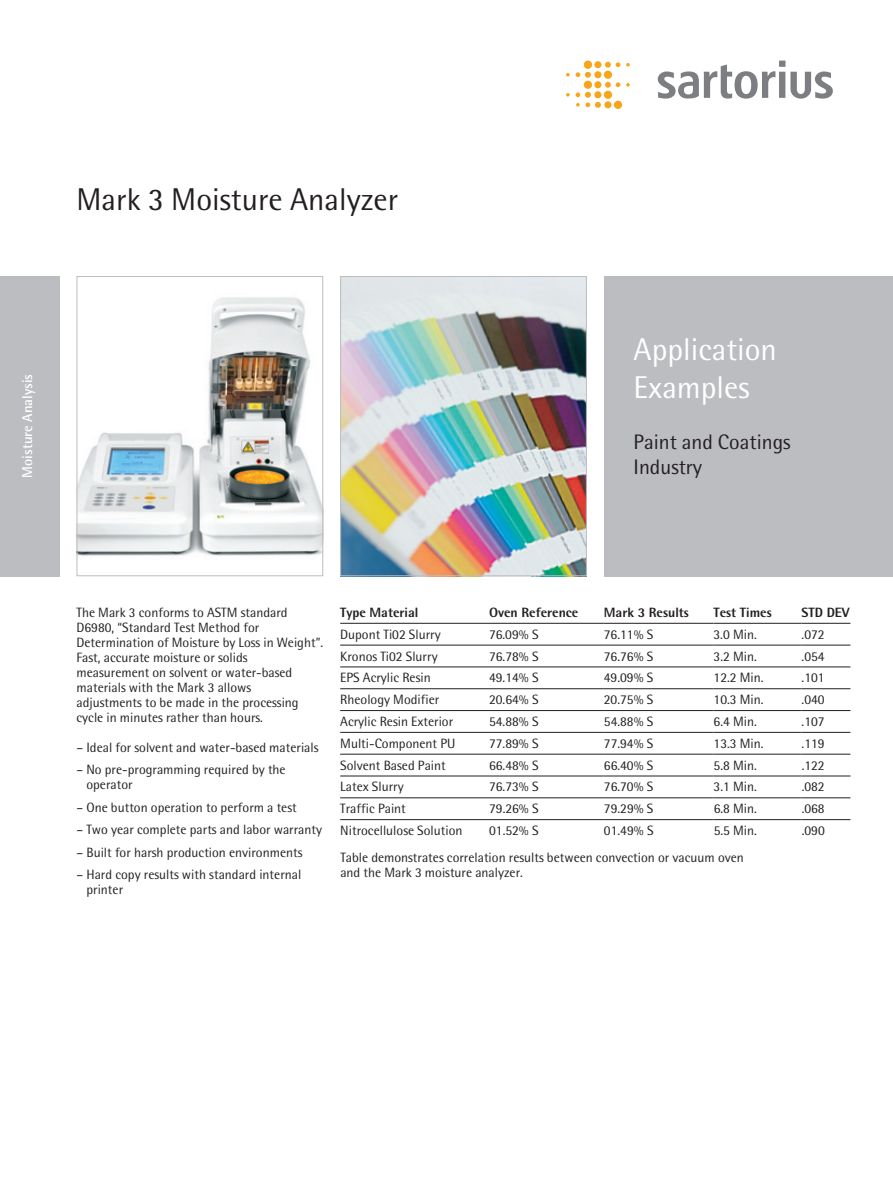
<style>
.page{position:relative;width:893px;height:1191px;background:#fff}
.page>*{position:absolute;margin:0;border:0;box-sizing:border-box;transform-origin:0 0}
.t1{font:31.5px "Sartorius Rotis Sans";color:#231f20}
.t2{font:31.5px/37.5px "Sartorius Rotis Sans";color:#fff}
.t3{font:21px/25.5px "Sartorius Rotis Sans";color:#231f20}
.t4{font:700 14.25px "Sartorius Rotis Sans";letter-spacing:-.005em;color:#fff}
.t5{font:13.5px/15px "Sartorius Rotis Sans";color:#231f20}
.t6{font:800 13.5px "Sartorius Rotis Sans";color:#231f20}
</style>
<div class="page">
<div style="left:0;top:276px;width:60px;height:300px;background:#bcbdc0"></div>
<div style="left:584px;top:61px;width:8px;height:8px;background:#f9a51b;border-radius:50%"></div>
<svg style="left:626px;top:63px;width:4px;height:3px"></svg>
<svg style="left:626px;top:83px;width:4px;height:4px"></svg>
<svg style="left:566px;top:73px;width:4px;height:4px"></svg>
<svg style="left:566px;top:93px;width:4px;height:4px"></svg>
<svg style="left:614px;top:101px;width:8px;height:8px"></svg>
<svg style="left:576px;top:62px;width:44px;height:46px"></svg>
<svg style="left:658px;top:61px;width:175px;height:38px"></svg>
<img style="left:79px;top:297px;width:242px;height:259px">
<div style="left:77px;top:276px;width:246px;height:300px;border:1px solid #bcbdc0"></div>
<img style="left:342px;top:278px;width:243px;height:296px">
<div style="left:340px;top:276px;width:247px;height:300px;border:1px solid #bcbdc0"></div>
<hr style="left:340px;top:623px;width:149px;height:1px;background:#231f20">
<hr style="left:489px;top:623px;width:115px;height:1px;background:#231f20">
<hr style="left:604px;top:623px;width:109px;height:1px;background:#231f20">
<hr style="left:713px;top:623px;width:88px;height:1px;background:#231f20">
<hr style="left:801px;top:623px;width:49px;height:1px;background:#231f20">
<hr style="left:340px;top:645px;width:149px;height:1px;background:#231f20">
<hr style="left:489px;top:645px;width:115px;height:1px;background:#231f20">
<hr style="left:604px;top:645px;width:109px;height:1px;background:#231f20">
<hr style="left:713px;top:645px;width:88px;height:1px;background:#231f20">
<hr style="left:801px;top:645px;width:49px;height:1px;background:#231f20">
<hr style="left:340px;top:666px;width:149px;height:1px;background:#231f20">
<hr style="left:489px;top:666px;width:115px;height:1px;background:#231f20">
<hr style="left:604px;top:666px;width:109px;height:1px;background:#231f20">
<hr style="left:713px;top:666px;width:88px;height:1px;background:#231f20">
<hr style="left:801px;top:666px;width:49px;height:1px;background:#231f20">
<hr style="left:340px;top:688px;width:149px;height:1px;background:#231f20">
<hr style="left:489px;top:688px;width:115px;height:1px;background:#231f20">
<hr style="left:604px;top:688px;width:109px;height:1px;background:#231f20">
<hr style="left:713px;top:688px;width:88px;height:1px;background:#231f20">
<hr style="left:801px;top:688px;width:49px;height:1px;background:#231f20">
<hr style="left:340px;top:710px;width:149px;height:1px;background:#231f20">
<hr style="left:489px;top:710px;width:115px;height:1px;background:#231f20">
<hr style="left:604px;top:710px;width:109px;height:1px;background:#231f20">
<hr style="left:713px;top:710px;width:88px;height:1px;background:#231f20">
<hr style="left:801px;top:710px;width:49px;height:1px;background:#231f20">
<hr style="left:340px;top:732px;width:149px;height:1px;background:#231f20">
<hr style="left:489px;top:732px;width:115px;height:1px;background:#231f20">
<hr style="left:604px;top:732px;width:109px;height:1px;background:#231f20">
<hr style="left:713px;top:732px;width:88px;height:1px;background:#231f20">
<hr style="left:801px;top:732px;width:49px;height:1px;background:#231f20">
<hr style="left:340px;top:754px;width:149px;height:1px;background:#231f20">
<hr style="left:489px;top:754px;width:115px;height:1px;background:#231f20">
<hr style="left:604px;top:754px;width:109px;height:1px;background:#231f20">
<hr style="left:713px;top:754px;width:88px;height:1px;background:#231f20">
<hr style="left:801px;top:754px;width:49px;height:1px;background:#231f20">
<hr style="left:340px;top:775px;width:149px;height:1px;background:#231f20">
<hr style="left:489px;top:775px;width:115px;height:1px;background:#231f20">
<hr style="left:604px;top:775px;width:109px;height:1px;background:#231f20">
<hr style="left:713px;top:775px;width:88px;height:1px;background:#231f20">
<hr style="left:801px;top:775px;width:49px;height:1px;background:#231f20">
<hr style="left:340px;top:797px;width:149px;height:1px;background:#231f20">
<hr style="left:489px;top:797px;width:115px;height:1px;background:#231f20">
<hr style="left:604px;top:797px;width:109px;height:1px;background:#231f20">
<hr style="left:713px;top:797px;width:88px;height:1px;background:#231f20">
<hr style="left:801px;top:797px;width:49px;height:1px;background:#231f20">
<hr style="left:340px;top:819px;width:149px;height:1px;background:#231f20">
<hr style="left:489px;top:819px;width:115px;height:1px;background:#231f20">
<hr style="left:604px;top:819px;width:109px;height:1px;background:#231f20">
<hr style="left:713px;top:819px;width:88px;height:1px;background:#231f20">
<hr style="left:801px;top:819px;width:49px;height:1px;background:#231f20">
<div style="left:604px;top:276px;width:289px;height:300px;background:#bcbdc0"></div>
<h1 class="t1" style="left:77px;top:181px;width:323px">Mark 3 Moisture Analyzer</h1>
<p class="t4" style="left:18px;top:478px;width:105px;rotate:-90deg">Moisture Analysis</p>
<h1 class="t2" style="left:634px;top:330px;width:145px">Application<br>Examples</h1>
<h2 class="t3" style="left:634px;top:429px;width:158px">Paint and Coatings<br>Industry</h2>
<p class="t5" style="left:77px;top:604px;width:248px">The Mark 3 conforms to ASTM standard D6980, “Standard Test Method for Determination of Moisture by Loss in Weight”.<br>Fast, accurate moisture or solids measurement on solvent or water-based materials with the Mark 3 allows<br>adjustments to be made in the processing cycle in minutes rather than hours.</p>
<p class="t5" style="left:77px;top:739px;width:243px">– Ideal for solvent and water-based materials</p>
<p class="t5" style="left:86px;top:762px;width:201px;text-indent:-10px">– No pre-programming required by the operator</p>
<p class="t5" style="left:77px;top:799px;width:222px">– One button operation to perform a test</p>
<p class="t5" style="left:77px;top:822px;width:247px">– Two year complete parts and labor warranty</p>
<p class="t5" style="left:77px;top:844px;width:227px">– Built for harsh production environments</p>
<p class="t5" style="left:86px;top:867px;width:216px;text-indent:-10px">– Hard copy results with standard internal printer</p>
<p class="t6" style="left:340px;top:604px;width:80px">Type Material</p>
<p class="t6" style="left:489px;top:604px;width:91px">Oven Reference</p>
<p class="t6" style="left:604px;top:604px;width:87px">Mark 3 Results</p>
<p class="t6" style="left:713px;top:604px;width:60px">Test Times</p>
<p class="t6" style="left:802px;top:604px;width:50px">STD DEV</p>
<p class="t5" style="left:340px;top:626px;width:102px">Dupont Ti02 Slurry</p>
<p class="t5" style="left:489px;top:626px;width:51px">76.09% S</p>
<p class="t5" style="left:604px;top:626px;width:51px">76.11% S</p>
<p class="t5" style="left:713px;top:626px;width:45px">3.0 Min.</p>
<p class="t5" style="left:802px;top:626px;width:25px">.072</p>
<p class="t5" style="left:340px;top:648px;width:99px">Kronos Ti02 Slurry</p>
<p class="t5" style="left:489px;top:648px;width:51px">76.78% S</p>
<p class="t5" style="left:604px;top:648px;width:51px">76.76% S</p>
<p class="t5" style="left:714px;top:648px;width:45px">3.2 Min.</p>
<p class="t5" style="left:802px;top:648px;width:25px">.054</p>
<p class="t5" style="left:340px;top:670px;width:92px">EPS Acrylic Resin</p>
<p class="t5" style="left:489px;top:670px;width:51px">49.14% S</p>
<p class="t5" style="left:604px;top:670px;width:51px">49.09% S</p>
<p class="t5" style="left:714px;top:670px;width:51px">12.2 Min.</p>
<p class="t5" style="left:802px;top:670px;width:25px">.101</p>
<p class="t5" style="left:340px;top:692px;width:101px">Rheology Modifier</p>
<p class="t5" style="left:489px;top:692px;width:51px">20.64% S</p>
<p class="t5" style="left:604px;top:692px;width:51px">20.75% S</p>
<p class="t5" style="left:714px;top:692px;width:51px">10.3 Min.</p>
<p class="t5" style="left:802px;top:692px;width:25px">.040</p>
<p class="t5" style="left:340px;top:714px;width:114px">Acrylic Resin Exterior</p>
<p class="t5" style="left:489px;top:714px;width:51px">54.88% S</p>
<p class="t5" style="left:604px;top:714px;width:51px">54.88% S</p>
<p class="t5" style="left:714px;top:714px;width:45px">6.4 Min.</p>
<p class="t5" style="left:802px;top:714px;width:25px">.107</p>
<p class="t5" style="left:340px;top:735px;width:117px">Multi-Component PU</p>
<p class="t5" style="left:489px;top:735px;width:51px">77.89% S</p>
<p class="t5" style="left:604px;top:735px;width:51px">77.94% S</p>
<p class="t5" style="left:714px;top:735px;width:51px">13.3 Min.</p>
<p class="t5" style="left:802px;top:735px;width:25px">.119</p>
<p class="t5" style="left:340px;top:757px;width:107px">Solvent Based Paint</p>
<p class="t5" style="left:489px;top:757px;width:51px">66.48% S</p>
<p class="t5" style="left:604px;top:757px;width:51px">66.40% S</p>
<p class="t5" style="left:714px;top:757px;width:45px">5.8 Min.</p>
<p class="t5" style="left:802px;top:757px;width:25px">.122</p>
<p class="t5" style="left:340px;top:779px;width:65px">Latex Slurry</p>
<p class="t5" style="left:489px;top:779px;width:51px">76.73% S</p>
<p class="t5" style="left:604px;top:779px;width:51px">76.70% S</p>
<p class="t5" style="left:714px;top:779px;width:45px">3.1 Min.</p>
<p class="t5" style="left:802px;top:779px;width:25px">.082</p>
<p class="t5" style="left:340px;top:801px;width:67px">Traffic Paint</p>
<p class="t5" style="left:489px;top:801px;width:51px">79.26% S</p>
<p class="t5" style="left:604px;top:801px;width:51px">79.29% S</p>
<p class="t5" style="left:714px;top:801px;width:45px">6.8 Min.</p>
<p class="t5" style="left:802px;top:801px;width:25px">.068</p>
<p class="t5" style="left:340px;top:823px;width:124px">Nitrocellulose Solution</p>
<p class="t5" style="left:489px;top:823px;width:51px">01.52% S</p>
<p class="t5" style="left:604px;top:823px;width:51px">01.49% S</p>
<p class="t5" style="left:714px;top:823px;width:45px">5.5 Min.</p>
<p class="t5" style="left:802px;top:823px;width:25px">.090</p>
<p class="t5" style="left:340px;top:850px;width:405px">Table demonstrates correlation results between convection or vacuum oven and the Mark 3 moisture analyzer.</p>
</div>
